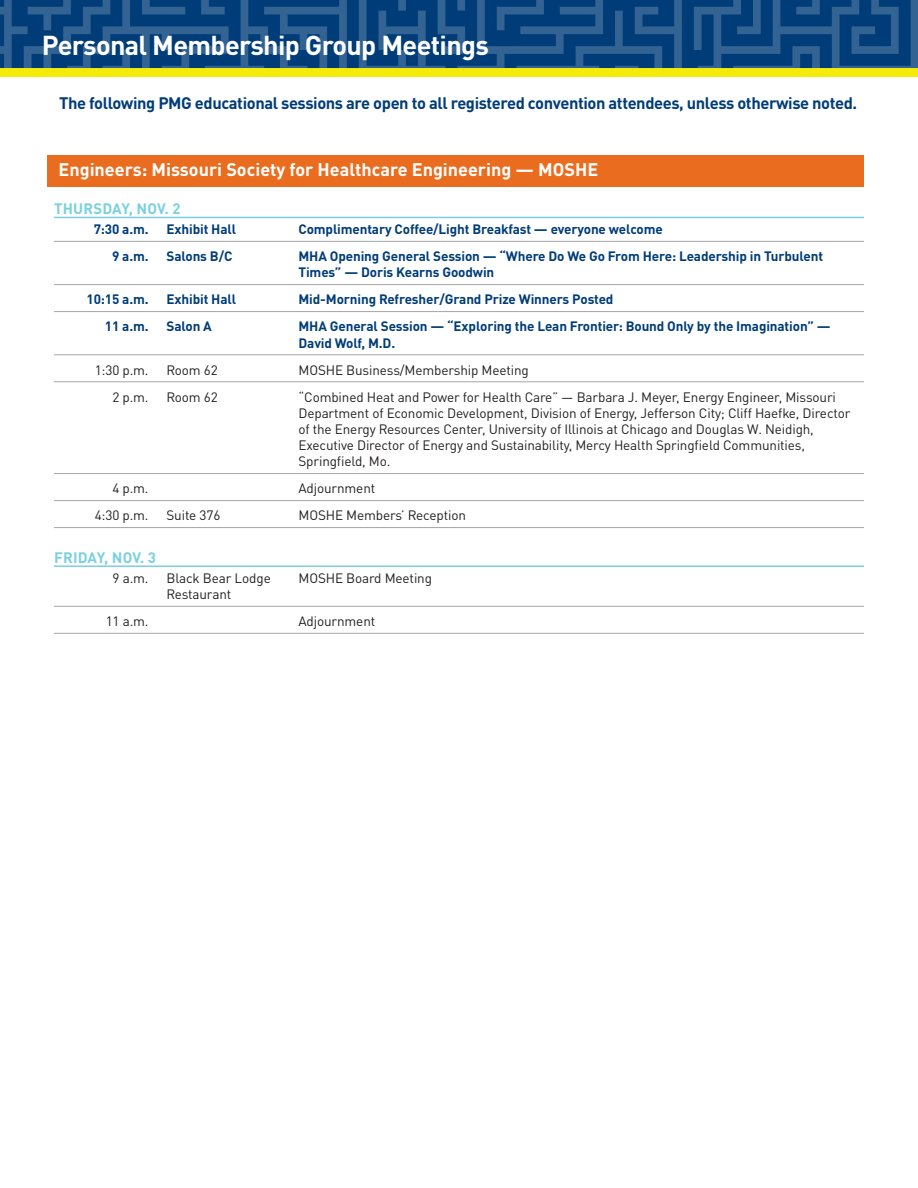
<style>
.page{position:relative;width:918px;height:1188px;background:#fff}
.page>*{position:absolute;margin:0;border:0;box-sizing:border-box;transform-origin:0 0}
.t1{font:700 27px "DINOT";letter-spacing:-.025em;color:#fff}
.PMG_group_heading{font:700 18px "DINOT";color:#fff}
.t2{font:700 16.5px "DINOT";letter-spacing:-.025em;color:#003d78}
.PMG_date{font:700 15px "DINOT";letter-spacing:.01em;color:#7bd0e0}
.PMG_agenda{font:13.5px/16.2px "DINOT";letter-spacing:-.01em;color:#231f20}
.PMG_agenda-highlight{font:700 13.5px/16.2px "DINOT";letter-spacing:-.01em;color:#003d78}
</style>
<div class="page">
<svg style="left:229px;top:0;width:689px;height:68px;background:#124a81"></svg>
<svg style="left:0;top:0;width:229px;height:68px;background:#134b81"></svg>
<div style="left:0;top:68px;width:918px;height:9px;background:#f4eb0a"></div>
<div style="left:47px;top:155px;width:817px;height:32px;background:#ea6d1f"></div>
<hr style="left:54px;top:217px;width:810px;height:1px;background:#7bd0e0">
<hr style="left:54px;top:241px;width:810px;height:1px;background:#a6a6aa">
<hr style="left:54px;top:284px;width:810px;height:1px;background:#a6a6aa">
<hr style="left:54px;top:311px;width:810px;height:1px;background:#a6a6aa">
<hr style="left:54px;top:354px;width:810px;height:1px;background:#a6a6aa">
<hr style="left:54px;top:381px;width:810px;height:1px;background:#a6a6aa">
<hr style="left:54px;top:473px;width:810px;height:1px;background:#a6a6aa">
<hr style="left:54px;top:500px;width:810px;height:1px;background:#a6a6aa">
<hr style="left:54px;top:527px;width:810px;height:1px;background:#a6a6aa">
<hr style="left:54px;top:565px;width:810px;height:2px;background:#7bd0e0">
<hr style="left:54px;top:606px;width:810px;height:1px;background:#a6a6aa">
<hr style="left:54px;top:633px;width:810px;height:1px;background:#a6a6aa">
<h1 class="t1" style="left:42px;top:28px;width:449px">Personal Membership Group Meetings</h1>
<p class="t2" style="left:59px;top:93px;width:800px">The following PMG educational sessions are open to all registered convention attendees, unless otherwise noted.</p>
<p class="PMG_group_heading" style="left:58px;top:157px;width:541px">Engineers: Missouri Society for Healthcare Engineering — MOSHE</p>
<p class="PMG_date" style="left:54px;top:199px;width:128px">THURSDAY, NOV. 2</p>
<p class="PMG_agenda-highlight" style="left:94px;top:221px;width:56px">7:30 a.m.</p>
<p class="PMG_agenda-highlight" style="left:166px;top:221px;width:71px">Exhibit Hall</p>
<p class="PMG_agenda-highlight" style="left:298px;top:221px;width:366px">Complimentary Coffee/Light Breakfast — everyone welcome</p>
<p class="PMG_agenda-highlight" style="left:112px;top:248px;width:38px">9 a.m.</p>
<p class="PMG_agenda-highlight" style="left:166px;top:248px;width:67px">Salons B/C</p>
<p class="PMG_agenda-highlight" style="left:298px;top:248px;width:526px">MHA Opening General Session — “Where Do We Go From Here: Leadership in Turbulent<br>Times” — Doris Kearns Goodwin</p>
<p class="PMG_agenda-highlight" style="left:86px;top:291px;width:64px">10:15 a.m.</p>
<p class="PMG_agenda-highlight" style="left:166px;top:291px;width:71px">Exhibit Hall</p>
<p class="PMG_agenda-highlight" style="left:298px;top:291px;width:317px">Mid-Morning Refresher/Grand Prize Winners Posted</p>
<p class="PMG_agenda-highlight" style="left:105px;top:318px;width:45px">11 a.m.</p>
<p class="PMG_agenda-highlight" style="left:166px;top:318px;width:47px">Salon A</p>
<p class="PMG_agenda-highlight" style="left:298px;top:318px;width:534px">MHA General Session — “Exploring the Lean Frontier: Bound Only by the Imagination” —<br>David Wolf, M.D.</p>
<p class="PMG_agenda" style="left:95px;top:361px;width:55px">1:30 p.m.</p>
<p class="PMG_agenda" style="left:166px;top:361px;width:53px">Room 62</p>
<p class="PMG_agenda" style="left:298px;top:361px;width:232px">MOSHE Business/Membership Meeting</p>
<p class="PMG_agenda" style="left:112px;top:388px;width:38px">2 p.m.</p>
<p class="PMG_agenda" style="left:166px;top:388px;width:53px">Room 62</p>
<p class="PMG_agenda" style="left:298px;top:388px;width:553px">“Combined Heat and Power for Health Care” — Barbara J. Meyer, Energy Engineer, Missouri Department of Economic Development, Division of Energy, Jefferson City; Cliff Haefke, Director of the Energy Resources Center, University of Illinois at Chicago and Douglas W. Neidigh, Executive Director of Energy and Sustainability, Mercy Health Springfield Communities, Springfield, Mo.</p>
<p class="PMG_agenda" style="left:112px;top:480px;width:38px">4 p.m.</p>
<p class="PMG_agenda" style="left:298px;top:480px;width:78px">Adjournment</p>
<p class="PMG_agenda" style="left:95px;top:507px;width:55px">4:30 p.m.</p>
<p class="PMG_agenda" style="left:166px;top:507px;width:55px">Suite 376</p>
<p class="PMG_agenda" style="left:298px;top:507px;width:169px">MOSHE Members’ Reception</p>
<p class="PMG_date" style="left:54px;top:548px;width:103px">FRIDAY, NOV. 3</p>
<p class="PMG_agenda" style="left:113px;top:570px;width:37px">9 a.m.</p>
<p class="PMG_agenda" style="left:166px;top:570px;width:106px">Black Bear Lodge</p>
<p class="PMG_agenda" style="left:298px;top:570px;width:135px">MOSHE Board Meeting</p>
<p class="PMG_agenda" style="left:166px;top:586px;width:66px">Restaurant</p>
<p class="PMG_agenda" style="left:106px;top:613px;width:44px">11 a.m.</p>
<p class="PMG_agenda" style="left:298px;top:613px;width:78px">Adjournment</p>
</div>
